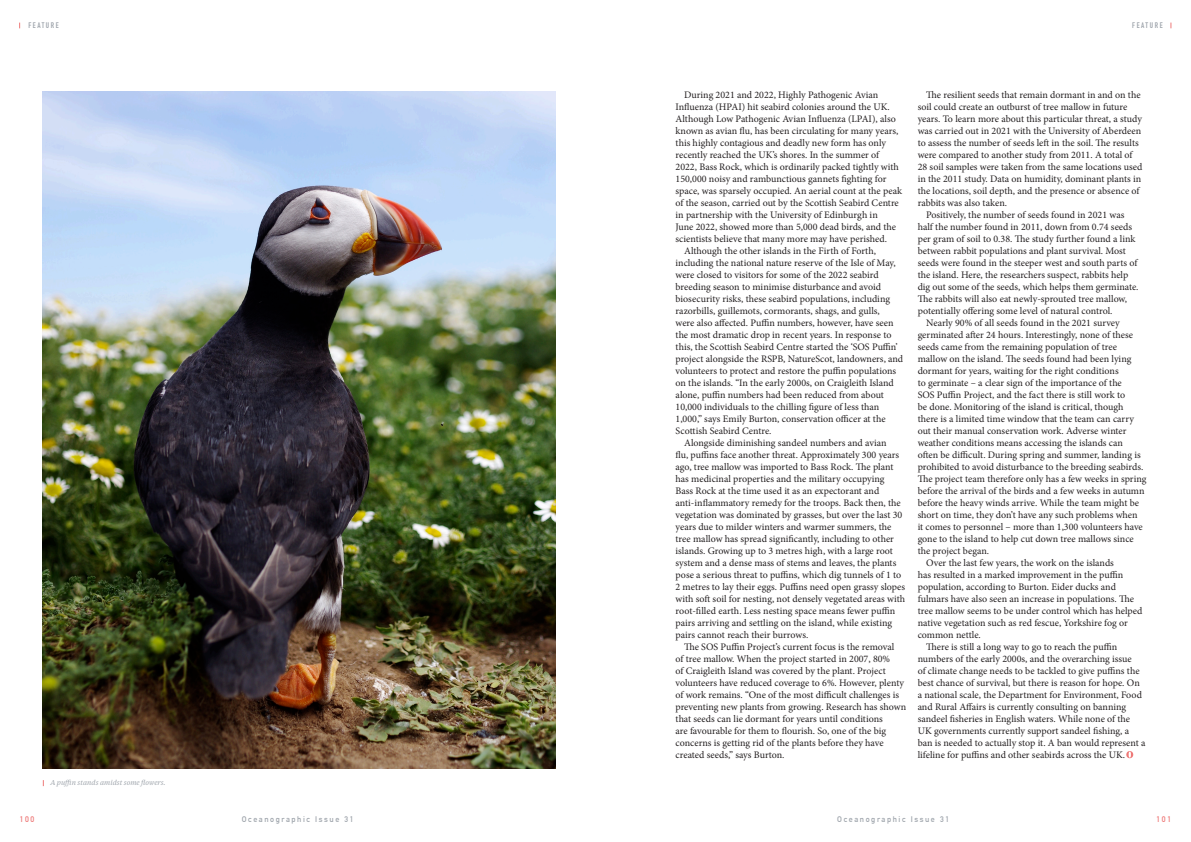
<style>
.page{position:relative;width:1191px;height:842px;background:#fff}
.page>*{position:absolute;margin:0;border:0;box-sizing:border-box;transform-origin:0 0}
.t1{font:10px/12px "Minion Pro";color:#231f20}
.t2{font:700 8px "DIN Alternate";letter-spacing:.2em;color:#9fa5ac}
.t3{font:700 8px "DIN Condensed";letter-spacing:.2em;color:#9fa5ac}
.t4{font:700 8px "DIN Alternate";letter-spacing:.2em;color:#ee7978}
.t5{font:italic 7px "Tiempos Text";color:#9fa5ac}
</style>
<div class="page">
<svg style="left:1126px;top:751px;width:7px;height:7px"></svg>
<img style="left:43px;top:91px;width:513px;height:677px">
<p class="t3" style="left:28px;top:20px;width:32px">FEATURE</p>
<p class="t3" style="left:1132px;top:20px;width:32px">FEATURE</p>
<p class="t5" style="left:50px;top:778px;width:117px">A puffin stands amidst some flowers.</p>
<p class="t1" style="left:675px;top:89px;width:228px;text-indent:9px">During 2021 and 2022, Highly Pathogenic Avian Influenza (HPAI) hit seabird colonies around the UK.<br>Although Low Pathogenic Avian Influenza (LPAI), also known as avian flu, has been circulating for many years, this highly contagious and deadly new form has only recently reached the UK’s shores. In the summer of 2022, Bass Rock, which is ordinarily packed tightly with 150,000 noisy and rambunctious gannets fighting for space, was sparsely occupied. An aerial count at the peak of the season, carried out by the Scottish Seabird Centre in partnership with the University of Edinburgh in<br>June 2022, showed more than 5,000 dead birds, and the scientists believe that many more may have perished.</p>
<p class="t1" style="left:675px;top:245px;width:229px;text-indent:9px">Although the other islands in the Firth of Forth, including the national nature reserve of the Isle of May, were closed to visitors for some of the 2022 seabird breeding season to minimise disturbance and avoid biosecurity risks, these seabird populations, including razorbills, guillemots, cormorants, shags, and gulls,<br>were also affected. Puffin numbers, however, have seen the most dramatic drop in recent years. In response to this, the Scottish Seabird Centre started the ‘SOS Puffin’ project alongside the RSPB, NatureScot, landowners, and volunteers to protect and restore the puffin populations on the islands. “In the early 2000s, on Craigleith Island alone, puffin numbers had been reduced from about 10,000 individuals to the chilling figure of less than 1,000,” says Emily Burton, conservation officer at the Scottish Seabird Centre.</p>
<p class="t1" style="left:675px;top:437px;width:231px;text-indent:9px">Alongside diminishing sandeel numbers and avian<br>flu, puffins face another threat. Approximately 300 years ago, tree mallow was imported to Bass Rock. The plant has medicinal properties and the military occupying<br>Bass Rock at the time used it as an expectorant and anti-inflammatory remedy for the troops. Back then, the vegetation was dominated by grasses, but over the last 30 years due to milder winters and warmer summers, the tree mallow has spread significantly, including to other islands. Growing up to 3 metres high, with a large root system and a dense mass of stems and leaves, the plants pose a serious threat to puffins, which dig tunnels of 1 to 2 metres to lay their eggs. Puffins need open grassy slopes with soft soil for nesting, not densely vegetated areas with root-filled earth. Less nesting space means fewer puffin pairs arriving and settling on the island, while existing pairs cannot reach their burrows.</p>
<p class="t1" style="left:675px;top:641px;width:232px;text-indent:9px">The SOS Puffin Project’s current focus is the removal<br>of tree mallow. When the project started in 2007, 80%<br>of Craigleith Island was covered by the plant. Project volunteers have reduced coverage to 6%. However, plenty of work remains. “One of the most difficult challenges is preventing new plants from growing. Research has shown that seeds can lie dormant for years until conditions<br>are favourable for them to flourish. So, one of the big concerns is getting rid of the plants before they have created seeds,” says Burton.</p>
<p class="t1" style="left:917px;top:89px;width:226px;text-indent:9px">The resilient seeds that remain dormant in and on the soil could create an outburst of tree mallow in future years. To learn more about this particular threat, a study was carried out in 2021 with the University of Aberdeen to assess the number of seeds left in the soil. The results were compared to another study from 2011. A total of 28 soil samples were taken from the same locations used in the 2011 study. Data on humidity, dominant plants in the locations, soil depth, and the presence or absence of rabbits was also taken.</p>
<p class="t1" style="left:917px;top:209px;width:222px;text-indent:9px">Positively, the number of seeds found in 2021 was half the number found in 2011, down from 0.74 seeds per gram of soil to 0.38. The study further found a link between rabbit populations and plant survival. Most seeds were found in the steeper west and south parts of the island. Here, the researchers suspect, rabbits help dig out some of the seeds, which helps them germinate.<br>The rabbits will also eat newly-sprouted tree mallow, potentially offering some level of natural control.</p>
<p class="t1" style="left:917px;top:317px;width:230px;text-indent:9px">Nearly 90% of all seeds found in the 2021 survey germinated after 24 hours. Interestingly, none of these seeds came from the remaining population of tree mallow on the island. The seeds found had been lying dormant for years, waiting for the right conditions<br>to germinate – a clear sign of the importance of the<br>SOS Puffin Project, and the fact there is still work to<br>be done. Monitoring of the island is critical, though there is a limited time window that the team can carry out their manual conservation work. Adverse winter weather conditions means accessing the islands can<br>often be difficult. During spring and summer, landing is prohibited to avoid disturbance to the breeding seabirds.<br>The project team therefore only has a few weeks in spring before the arrival of the birds and a few weeks in autumn before the heavy winds arrive. While the team might be short on time, they don’t have any such problems when<br>it comes to personnel – more than 1,300 volunteers have gone to the island to help cut down tree mallows since the project began.</p>
<p class="t1" style="left:917px;top:557px;width:226px;text-indent:9px">Over the last few years, the work on the islands<br>has resulted in a marked improvement in the puffin population, according to Burton. Eider ducks and fulmars have also seen an increase in populations. The tree mallow seems to be under control which has helped native vegetation such as red fescue, Yorkshire fog or common nettle.</p>
<p class="t1" style="left:917px;top:641px;width:229px;text-indent:9px">There is still a long way to go to reach the puffin numbers of the early 2000s, and the overarching issue<br>of climate change needs to be tackled to give puffins the best chance of survival, but there is reason for hope. On a national scale, the Department for Environment, Food and Rural Affairs is currently consulting on banning sandeel fisheries in English waters. While none of the UK governments currently support sandeel fishing, a ban is needed to actually stop it. A ban would represent a lifeline for puffins and other seabirds across the UK.</p>
<p class="t4" style="left:20px;top:813px;width:16px">100</p>
<p class="t2" style="left:242px;top:813px;width:113px">Oceanographic Issue 31</p>
<p class="t2" style="left:837px;top:813px;width:113px">Oceanographic Issue 31</p>
<p class="t4" style="left:1156px;top:813px;width:16px">101</p>
</div>
